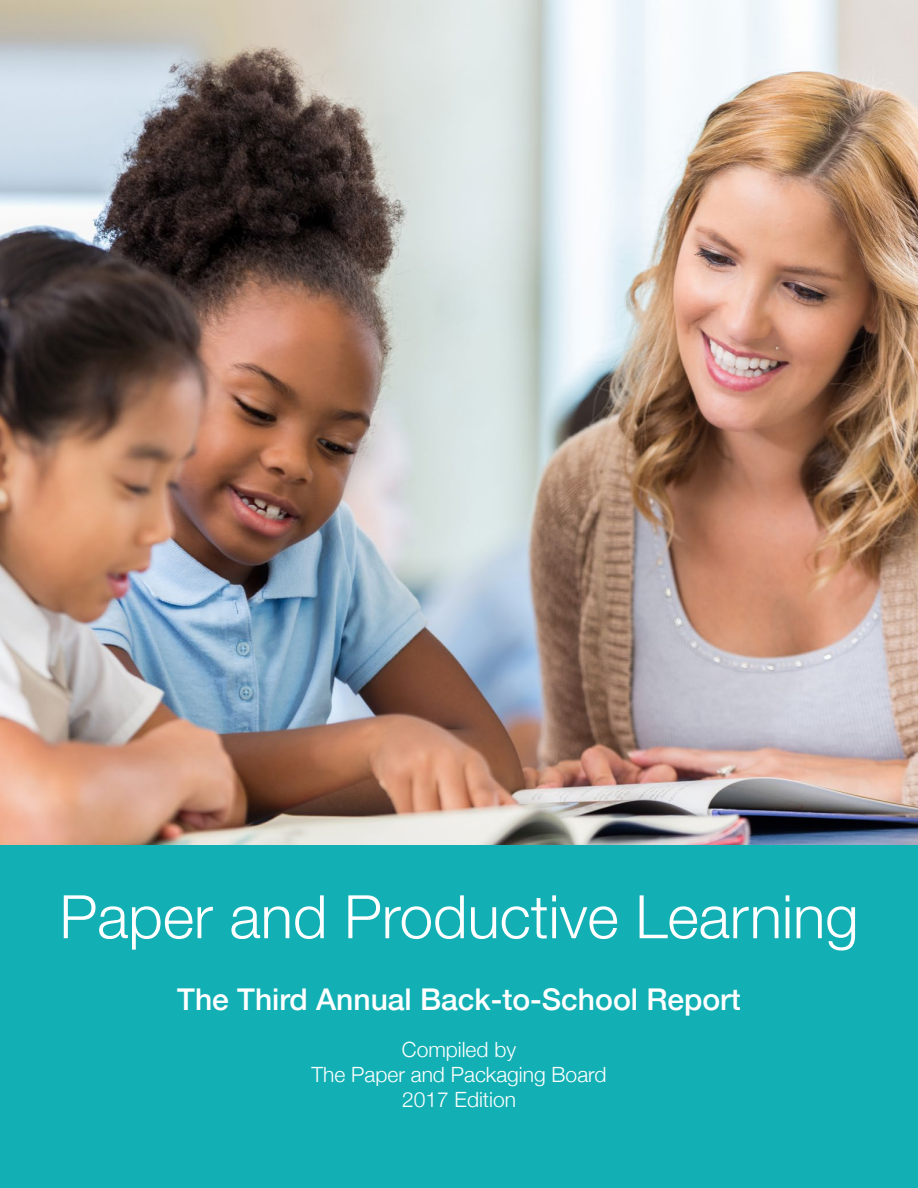
<style>
.page{position:relative;width:918px;height:1188px;background:#fff}
.page>*{position:absolute;margin:0;border:0;box-sizing:border-box;transform-origin:0 0}
.t1{font:300 60px "Helvetica Neue";color:#fff}
.t2{font:500 30px "Helvetica Neue";color:#fff}
.t3{font:300 21px "Helvetica Neue";color:#fff}
</style>
<div class="page">
<img style="left:0;top:1px;width:918px;height:844px">
<div style="left:0;top:845px;width:918px;height:343px;background:#12b0b4"></div>
<p class="t1" style="left:59px;top:868px;width:801px">Paper and Productive Learning</p>
<p class="t2" style="left:177px;top:975px;width:565px">The Third Annual Back-to-School Report</p>
<p class="t3" style="left:402px;top:1033px;width:116px">Compiled by</p>
<p class="t3" style="left:312px;top:1058px;width:296px">The Paper and Packaging Board</p>
<p class="t3" style="left:402px;top:1083px;width:115px">2017 Edition</p>
</div>
